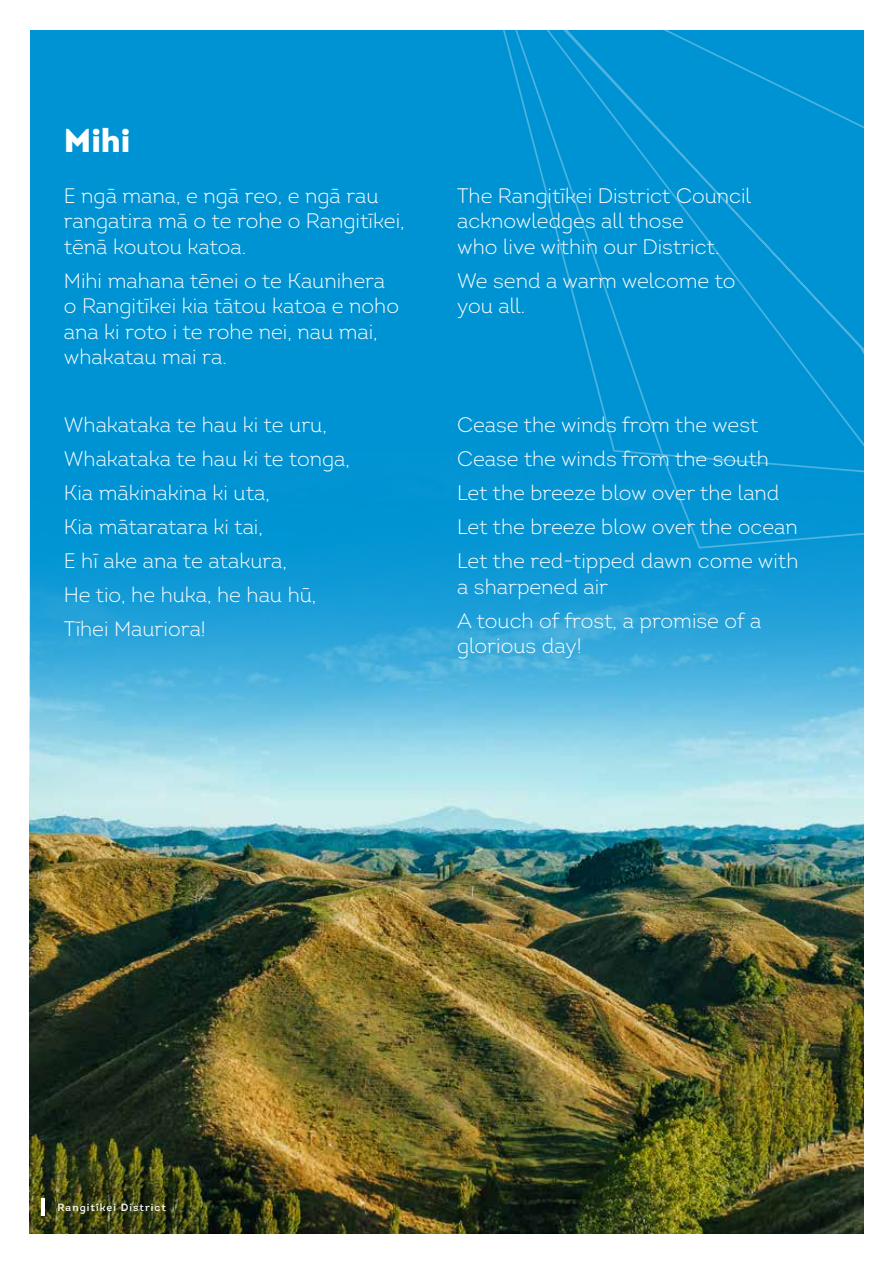
<style>
.page{position:relative;width:893px;height:1263px;background:#fff}
.page>*{position:absolute;margin:0;border:0;box-sizing:border-box;transform-origin:0 0}
.t1{font:900 33px "Intro";color:#fff}
.t2{font:300 21px/34px "Intro";color:#fff}
.t3{font:10.5px "Intro";letter-spacing:.1em;color:#fff}
</style>
<div class="page">
<div style="left:30px;top:30px;width:833px;height:1203px;background:#0093d3"></div>
<img style="left:30px;top:549px;width:833px;height:684px">
<svg style="left:503px;top:30px;width:361px;height:519px"></svg>
<hr style="left:41px;top:1198px;width:4px;height:17px;background:#fff">
<h1 class="t1" style="left:64px;top:119px;width:68px">Mihi</h1>
<p class="t2" style="left:64px;top:183px;width:342px;line-height:25.5px">E ngā mana, e ngā reo, e ngā rau rangatira mā o te rohe o Rangitīkei, tēnā koutou katoa.</p>
<p class="t2" style="left:64px;top:268px;width:337px;line-height:25.5px">Mihi mahana tēnei o te Kaunihera o Rangitīkei kia tātou katoa e noho ana ki roto i te rohe nei, nau mai, whakatau mai ra.</p>
<p class="t2" style="left:64px;top:408px;width:288px">Whakataka te hau ki te uru,<br>Whakataka te hau ki te tonga,<br>Kia mākinakina ki uta,<br>Kia mātaratara ki tai,<br>E hī ake ana te atakura,<br>He tio, he huka, he hau hū,<br>Tīhei Mauriora!</p>
<p class="t2" style="left:457px;top:183px;width:295px;line-height:25.5px">The Rangitīkei District Council acknowledges all those<br>who live within our District.</p>
<p class="t2" style="left:457px;top:268px;width:280px;line-height:25.5px">We send a warm welcome to you all.</p>
<p class="t2" style="left:457px;top:408px;width:343px">Cease the winds from the west<br>Cease the winds from the south<br>Let the breeze blow over the land<br>Let the breeze blow over the ocean<br>Let the red-tipped dawn come with</p>
<p class="t2" style="left:457px;top:569px;width:306px">a sharpened air<br>A touch of frost, a promise of a</p>
<p class="t2" style="left:457px;top:629px;width:126px">glorious day!</p>
<p class="t3" style="left:57px;top:1201px;width:110px">Rangitīkei District</p>
</div>
